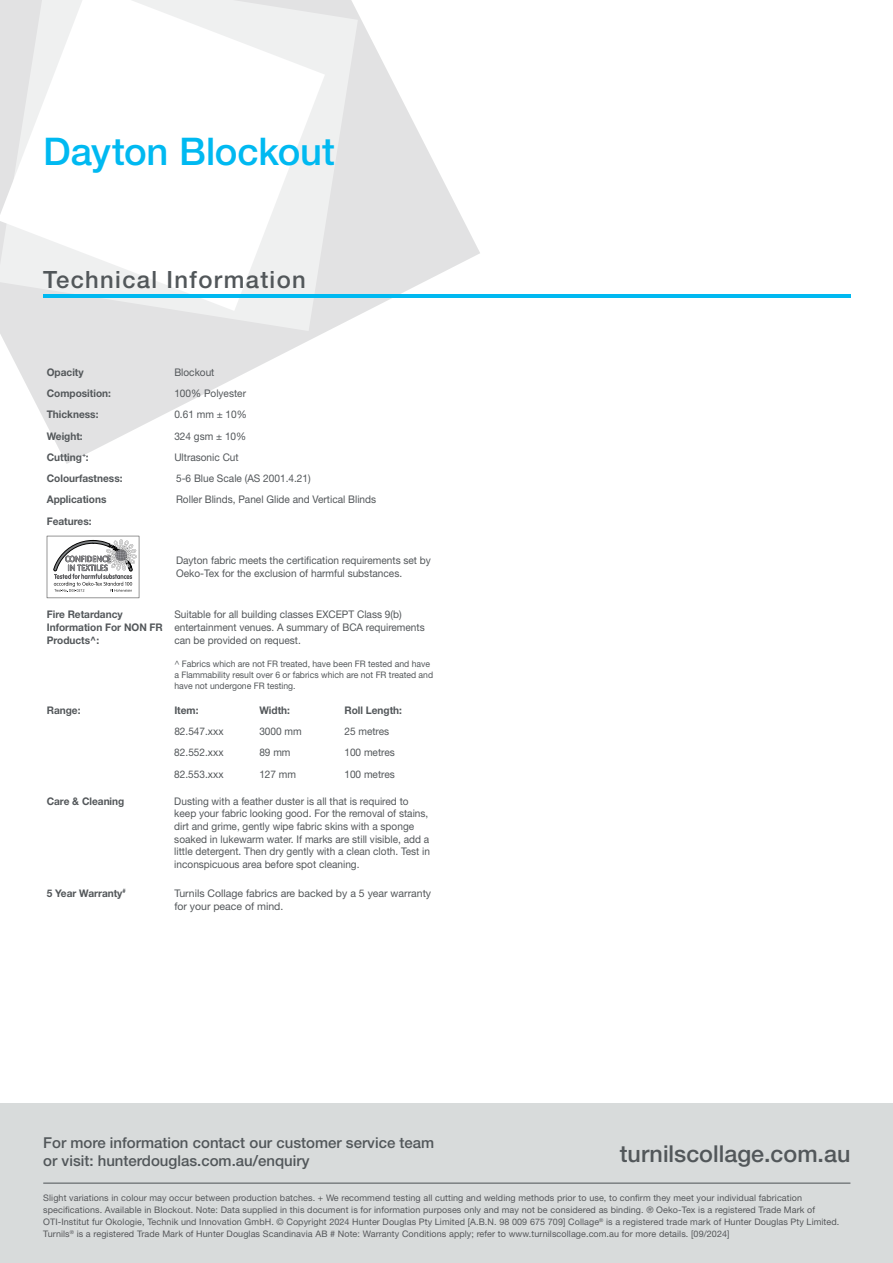
<style>
.page{position:relative;width:893px;height:1263px;background:#fff}
.page>*{position:absolute;margin:0;border:0;box-sizing:border-box;transform-origin:0 0}
.t1{font:500 38.25px "Helvetica Neue LT Std";letter-spacing:-.005em;color:#00b9f1}
.t2{font:500 23.85px "Helvetica Neue LT Std";letter-spacing:.055em;color:#52575a}
.t3{font:500 23.25px "Helvetica Neue LT Std";color:#52575a}
.t4{font:500 15px/18px "Helvetica Neue LT Std";color:#52575a}
.t5{font:10.5px/12.6px "Helvetica Neue LT Std";color:#53575a;scale:.96 1}
.t6{font:700 10.5px/12.6px "Helvetica Neue LT Std";color:#53575a;scale:.96 1}
.t7{font:10.5px/13.5px "Helvetica Neue LT Std";color:#53575a}
.t8{font:9px/12px "Helvetica Neue LT Std";letter-spacing:.01em;color:#55575a}
.t9{font:9px/10.8px "Helvetica Neue LT Std";color:#53575a;scale:.96 1}
</style>
<div class="page">
<svg style="left:0;top:14px;width:480px;height:450px"></svg>
<svg style="left:0;top:0;width:358px;height:331px;fill:#e2e2e3"></svg>
<svg style="left:0;top:0;width:325px;height:311px"></svg>
<div style="left:0;top:1103px;width:893px;height:160px;background:#d8dbdb"></div>
<hr style="left:43px;top:1182px;width:807px;height:1px;background:#52575a">
<svg style="left:47px;top:536px;width:92px;height:62px"></svg>
<hr style="left:43px;top:295px;width:807px;height:3px;background:#00b9f1">
<h1 class="t1" style="left:43px;top:129px;width:293px">Dayton Blockout</h1>
<h2 class="t2" style="left:43px;top:265px;width:264px">Technical Information</h2>
<p class="t6" style="left:47px;top:366px;width:40px">Opacity</p>
<p class="t5" style="left:174px;top:366px;width:43px">Blockout</p>
<p class="t6" style="left:47px;top:387px;width:68px">Composition:</p>
<p class="t5" style="left:174px;top:387px;width:76px">100% Polyester</p>
<p class="t6" style="left:47px;top:408px;width:55px">Thickness:</p>
<p class="t5" style="left:174px;top:408px;width:77px">0.61 mm ± 10%</p>
<p class="t6" style="left:47px;top:429px;width:39px">Weight:</p>
<p class="t5" style="left:174px;top:429px;width:76px">324 gsm ± 10%</p>
<p class="t6" style="left:47px;top:451px;width:45px">Cutting<sup>+</sup>:</p>
<p class="t5" style="left:174px;top:451px;width:69px">Ultrasonic Cut</p>
<p class="t6" style="left:47px;top:472px;width:80px">Colourfastness:</p>
<p class="t5" style="left:176px;top:472px;width:142px">5-6 Blue Scale (AS 2001.4.21)</p>
<p class="t6" style="left:47px;top:493px;width:64px">Applications</p>
<p class="t5" style="left:176px;top:493px;width:210px">Roller Blinds, Panel Glide and Vertical Blinds</p>
<p class="t6" style="left:47px;top:514px;width:48px">Features:</p>
<p class="t5" style="left:176px;top:554px;width:267px">Dayton fabric meets the certification requirements set by<br>Oeko-Tex for the exclusion of harmful substances.</p>
<p class="t6" style="left:47px;top:608px;width:122px">Fire Retardancy<br>Information For NON FR<br>Products^:</p>
<p class="t5" style="left:174px;top:608px;width:262px">Suitable for all building classes EXCEPT Class 9(b) entertainment venues. A summary of BCA requirements can be provided on request.</p>
<p class="t9" style="left:174px;top:658px;width:271px">^ Fabrics which are not FR treated, have been FR tested and have a Flammability result over 6 or fabrics which are not FR treated and have not undergone FR testing.</p>
<p class="t6" style="left:47px;top:704px;width:37px">Range:</p>
<p class="t6" style="left:174px;top:704px;width:27px">Item:</p>
<p class="t6" style="left:259px;top:704px;width:33px">Width:</p>
<p class="t6" style="left:344px;top:704px;width:62px">Roll Length:</p>
<p class="t5" style="left:174px;top:725px;width:53px">82.547.xxx</p>
<p class="t5" style="left:259px;top:725px;width:46px">3000 mm</p>
<p class="t5" style="left:344px;top:725px;width:48px">25 metres</p>
<p class="t5" style="left:174px;top:746px;width:53px">82.552.xxx</p>
<p class="t5" style="left:259px;top:746px;width:34px">89 mm</p>
<p class="t5" style="left:344px;top:746px;width:54px">100 metres</p>
<p class="t5" style="left:174px;top:767px;width:53px">82.553.xxx</p>
<p class="t5" style="left:259px;top:767px;width:40px">127 mm</p>
<p class="t5" style="left:344px;top:767px;width:54px">100 metres</p>
<p class="t6" style="left:47px;top:794px;width:82px">Care &amp; Cleaning</p>
<p class="t5" style="left:174px;top:795px;width:268px">Dusting with a feather duster is all that is required to keep your fabric looking good. For the removal of stains, dirt and grime, gently wipe fabric skins with a sponge soaked in lukewarm water. If marks are still visible, add a little detergent. Then dry gently with a clean cloth. Test in inconspicuous area before spot cleaning.</p>
<p class="t6" style="left:47px;top:886px;width:84px">5 Year Warranty<sup>#</sup></p>
<p class="t7" style="left:174px;top:886px;width:258px">Turnils Collage fabrics are backed by a 5 year warranty for your peace of mind.</p>
<h3 class="t4" style="left:43px;top:1133px;width:392px">For more information contact our customer service team or visit: hunterdouglas.com.au/enquiry</h3>
<h3 class="t3" style="left:620px;top:1140px;width:232px">turnilscollage.com.au</h3>
<p class="t8" style="left:43px;top:1191px;width:798px">Slight variations in colour may occur between production batches. + We recommend testing all cutting and welding methods prior to use, to confirm they meet your individual fabrication specifications. Available in Blockout. Note: Data supplied in this document is for information purposes only and may not be considered as binding. ® Oeko-Tex is a registered Trade Mark of OTI-Institut fur Okologie, Technik und Innovation GmbH. © Copyright 2024 Hunter Douglas Pty Limited [A.B.N. 98 009 675 709] Collage<sup>®</sup> is a registered trade mark of Hunter Douglas Pty Limited.<br>Turnils<sup>®</sup> is a registered Trade Mark of Hunter Douglas Scandinavia AB # Note: Warranty Conditions apply; refer to www.turnilscollage.com.au for more details. [09/2024]</p>
</div>
